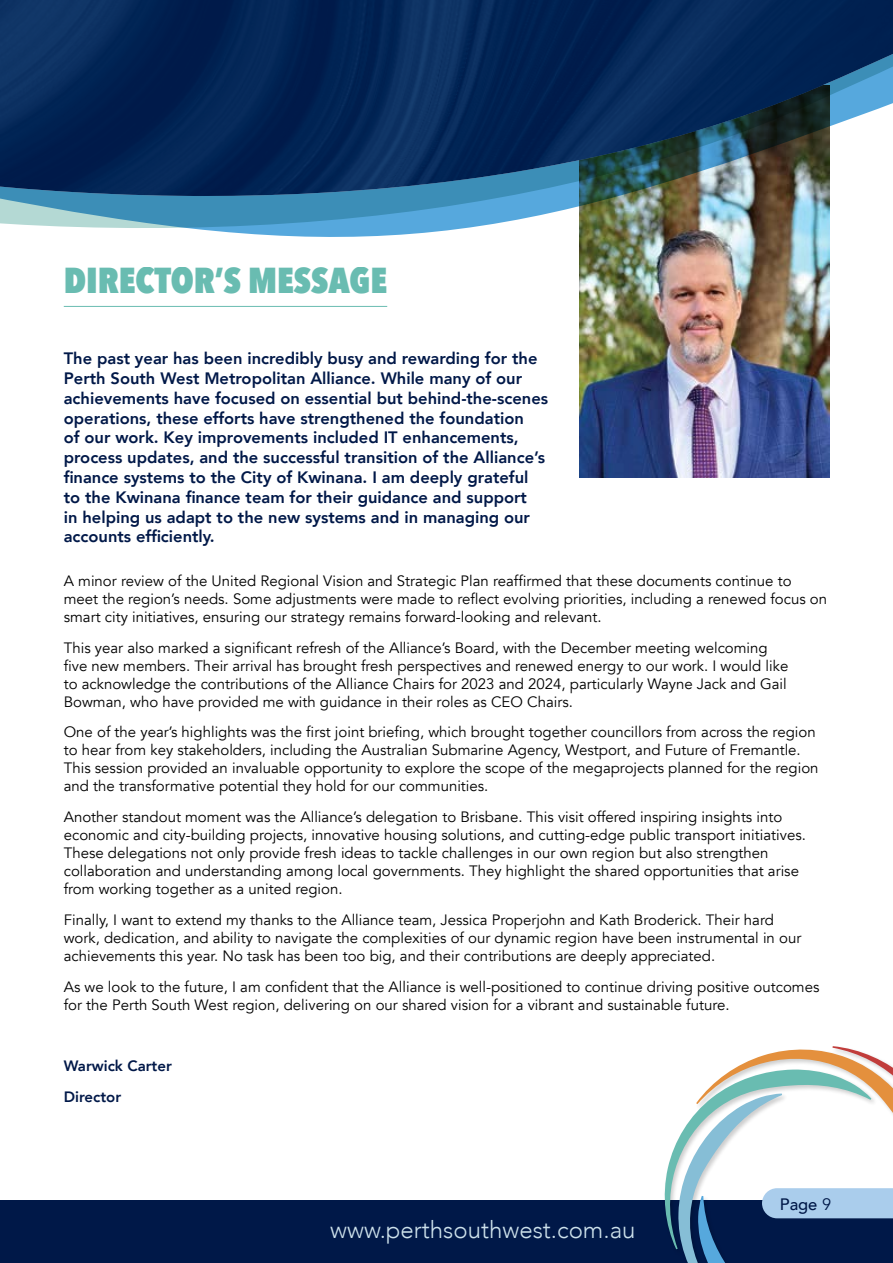
<style>
.page{position:relative;width:893px;height:1263px;background:#fff}
.page>*{position:absolute;margin:0;border:0;box-sizing:border-box;transform-origin:0 0}
.t1{font:800 36px "Avenir Next Condensed";color:#69bcb1}
.t2{font:300 24px "Avenir";color:#cde1eb}
.Intro_body_text{font:800 16.5px/19.8px "Avenir";color:#001848}
.t3{font:500 16.5px "Avenir";color:#001848}
.Body_text{font:15px/18px "Avenir";color:#000}
.Body_text-2{font:800 15px "Avenir";color:#001848}
.s1{font-weight:400}
</style>
<div class="page">
<hr style="left:64px;top:306px;width:323px;height:1px;background:#69bcb1">
<img style="left:579px;top:266px;width:250px;height:212px">
<img style="left:0;top:221px;width:830px;height:45px">
<img style="left:0;top:208px;width:830px;height:13px">
<img style="left:0;top:0;width:893px;height:208px">
<div style="left:0;top:1200px;width:893px;height:63px;background:#001848"></div>
<svg style="left:664px;top:1046px;width:229px;height:217px"></svg>
<h1 class="t1" style="left:64px;top:258px;width:325px">DIRECTOR’S MESSAGE</h1>
<p class="Intro_body_text" style="left:64px;top:348px;width:486px">The past year has been incredibly busy and rewarding for the Perth South West Metropolitan Alliance. While many of our achievements have focused on essential but behind-the-scenes operations, these efforts have strengthened the foundation<br>of our work. Key improvements included IT enhancements, process updates, and the successful transition of the Alliance’s finance systems to the City of Kwinana. I am deeply grateful to the Kwinana finance team for their guidance and support<br>in helping us adapt to the new systems and in managing our accounts efficiently.</p>
<p class="Body_text" style="left:64px;top:572px;width:765px">A minor review of the United Regional Vision and Strategic Plan reaffirmed that these documents continue to meet the region’s needs. Some adjustments were made to reflect evolving priorities, including a renewed focus on smart city initiatives, ensuring our strategy remains forward-looking and relevant.</p>
<p class="Body_text" style="left:64px;top:639px;width:726px">This year also marked a significant refresh of the Alliance’s Board, with the December meeting welcoming five new members. Their arrival has brought fresh perspectives and renewed energy to our work. I would like to acknowledge the contributions of the Alliance Chairs for 2023 and 2024, particularly Wayne Jack and Gail Bowman, who have provided me with guidance in their roles as CEO Chairs.</p>
<p class="Body_text" style="left:64px;top:723px;width:756px">One of the year’s highlights was the first joint briefing, which brought together councillors from across the region to hear from key stakeholders, including the Australian Submarine Agency, Westport, and Future of Fremantle.<br>This session provided an invaluable opportunity to explore the scope of the megaprojects planned for the region and the transformative potential they hold for our communities.</p>
<p class="Body_text" style="left:64px;top:808px;width:744px">Another standout moment was the Alliance’s delegation to Brisbane. This visit offered inspiring insights into economic and city-building projects, innovative housing solutions, and cutting-edge public transport initiatives.<br>These delegations not only provide fresh ideas to tackle challenges in our own region but also strengthen collaboration and understanding among local governments. They highlight the shared opportunities that arise from working together as a united region.</p>
<p class="Body_text" style="left:64px;top:911px;width:739px">Finally, I want to extend my thanks to the Alliance team, Jessica Properjohn and Kath Broderick. Their hard work, dedication, and ability to navigate the complexities of our dynamic region have been instrumental in our achievements this year. No task has been too big, and their contributions are deeply appreciated.</p>
<p class="Body_text" style="left:64px;top:978px;width:757px">As we look to the future, I am confident that the Alliance is well-positioned to continue driving positive outcomes for the Perth South West region, delivering on our shared vision for a vibrant and sustainable future.</p>
<p class="Body_text-2" style="left:64px;top:1054px;width:110px">Warwick Carter</p>
<p class="Body_text-2" style="left:64px;top:1085px;width:59px">Director</p>
<h2 class="t2" style="left:330px;top:1215px;width:307px">www.perthsouthwest.com.au</h2>
<p class="t3" style="left:780px;top:1190px;width:53px">Page <span class="s1">9</span></p>
</div>
